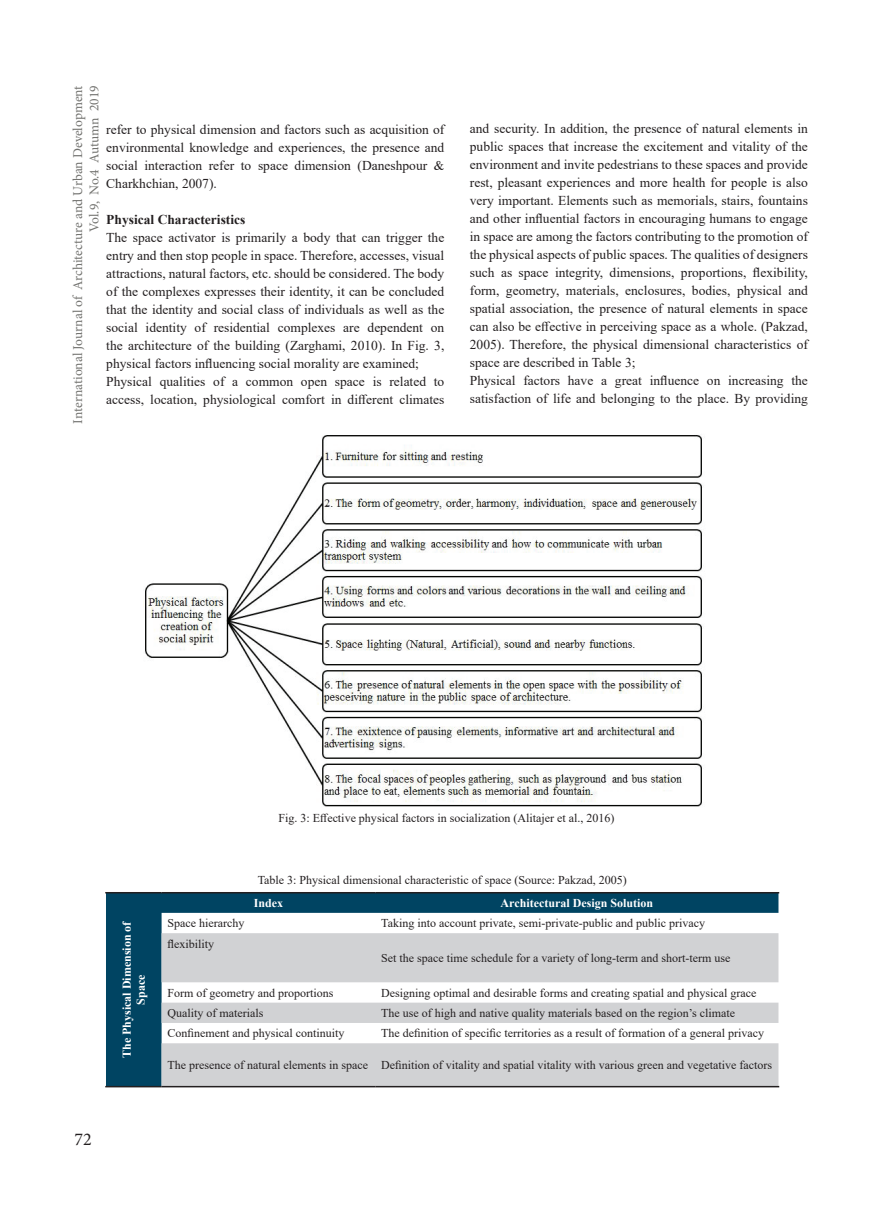
<style>
.page{position:relative;width:893px;height:1212px;background:#fff}
.page>*{position:absolute;margin:0;border:0;box-sizing:border-box;transform-origin:0 0}
.t1{font:18px "Minion Pro";color:#231f20}
.t2{font:13.5px/18px "Times New Roman";color:#231f20}
.t3{font:13.5px/16.2px "Minion Pro";letter-spacing:-.005em;color:#737370;text-align:right}
.t4{font:700 13.5px "Times New Roman";color:#231f20}
.t5{font:12px "Times New Roman";color:#231f20}
.t6{font:700 12px/13.8px "Times New Roman";color:#fff;text-align:center}
</style>
<div class="page">
<img style="left:145px;top:435px;width:557px;height:372px">
<svg style="left:106px;top:893px;width:672px;height:193px;fill:#004462"></svg>
<svg style="left:162px;top:933px;width:616px;height:153px;fill:#d1d2d4"></svg>
<hr style="left:375px;top:892px;width:404px;height:1px;background:#231f20">
<hr style="left:162px;top:892px;width:213px;height:1px;background:#231f20">
<hr style="left:105px;top:892px;width:57px;height:1px;background:#231f20">
<hr style="left:375px;top:1086px;width:404px;height:1px;background:#231f20">
<hr style="left:162px;top:1086px;width:213px;height:1px;background:#231f20">
<hr style="left:105px;top:1086px;width:57px;height:1px;background:#231f20">
<p class="t3" style="left:70px;top:423px;width:339px;rotate:-90deg">International Journal of Architecture and Urban Development<br>Vol.9, No.4 Autumn 2019</p>
<p class="t2" style="left:106px;top:120px;width:340px;text-align:justify">refer to physical dimension and factors such as acquisition of environmental knowledge and experiences, the presence and social interaction refer to space dimension (Daneshpour &amp; Charkhchian, 2007).</p>
<p class="t4" style="left:106px;top:210px;width:141px">Physical Characteristics</p>
<p class="t2" style="left:106px;top:228px;width:340px">The space activator is primarily a body that can trigger the entry and then stop people in space. Therefore, accesses, visual attractions, natural factors, etc. should be considered. The body of the complexes expresses their identity, it can be concluded that the identity and social class of individuals as well as the social identity of residential complexes are dependent on the architecture of the building (Zarghami, 2010). In Fig. 3, physical factors influencing social morality are examined; Physical qualities of a common open space is related to access, location, physiological comfort in different climates</p>
<p class="t2" style="left:470px;top:119px;width:340px">and security. In addition, the presence of natural elements in public spaces that increase the excitement and vitality of the environment and invite pedestrians to these spaces and provide rest, pleasant experiences and more health for people is also very important. Elements such as memorials, stairs, fountains and other influential factors in encouraging humans to engage in space are among the factors contributing to the promotion of the physical aspects of public spaces. The qualities of designers such as space integrity, dimensions, proportions, flexibility, form, geometry, materials, enclosures, bodies, physical and spatial association, the presence of natural elements in space can also be effective in perceiving space as a whole. (Pakzad, 2005). Therefore, the physical dimensional characteristics of space are described in Table 3;<br>Physical factors have a great influence on increasing the satisfaction of life and belonging to the place. By providing</p>
<p class="t5" style="left:278px;top:809px;width:338px">Fig. 3: Effective physical factors in socialization (Alitajer et al., 2016)</p>
<p class="t5" style="left:258px;top:872px;width:371px">Table 3: Physical dimensional characteristic of space (Source: Pakzad, 2005)</p>
<p class="t6" style="left:254px;top:895px;width:31px">Index</p>
<p class="t6" style="left:501px;top:895px;width:154px">Architectural Design Solution</p>
<h1 class="t1" style="left:74px;top:1127px;width:19px">72</h1>
<p class="t6" style="left:120px;top:1058px;width:139px;rotate:-90deg">The Physical Dimension of<br>Space</p>
<p class="t5" style="left:168px;top:915px;width:78px">Space hierarchy</p>
<p class="t5" style="left:381px;top:915px;width:325px">Taking into account private, semi-private-public and public privacy</p>
<p class="t5" style="left:168px;top:935px;width:48px">flexibility</p>
<p class="t5" style="left:168px;top:984px;width:167px">Form of geometry and proportions</p>
<p class="t5" style="left:381px;top:984px;width:377px">Designing optimal and desirable forms and creating spatial and physical grace</p>
<p class="t5" style="left:168px;top:1004px;width:97px">Quality of materials</p>
<p class="t5" style="left:381px;top:1004px;width:355px">The use of high and native quality materials based on the region’s climate</p>
<p class="t5" style="left:168px;top:1025px;width:178px">Confinement and physical continuity</p>
<p class="t5" style="left:381px;top:1025px;width:384px">The definition of specific territories as a result of formation of a general privacy</p>
<p class="t5" style="left:168px;top:1056px;width:606px">The presence of natural elements in space Definition of vitality and spatial vitality with various green and vegetative factors</p>
<p class="t5" style="left:381px;top:949px;width:351px">Set the space time schedule for a variety of long-term and short-term use</p>
</div>
